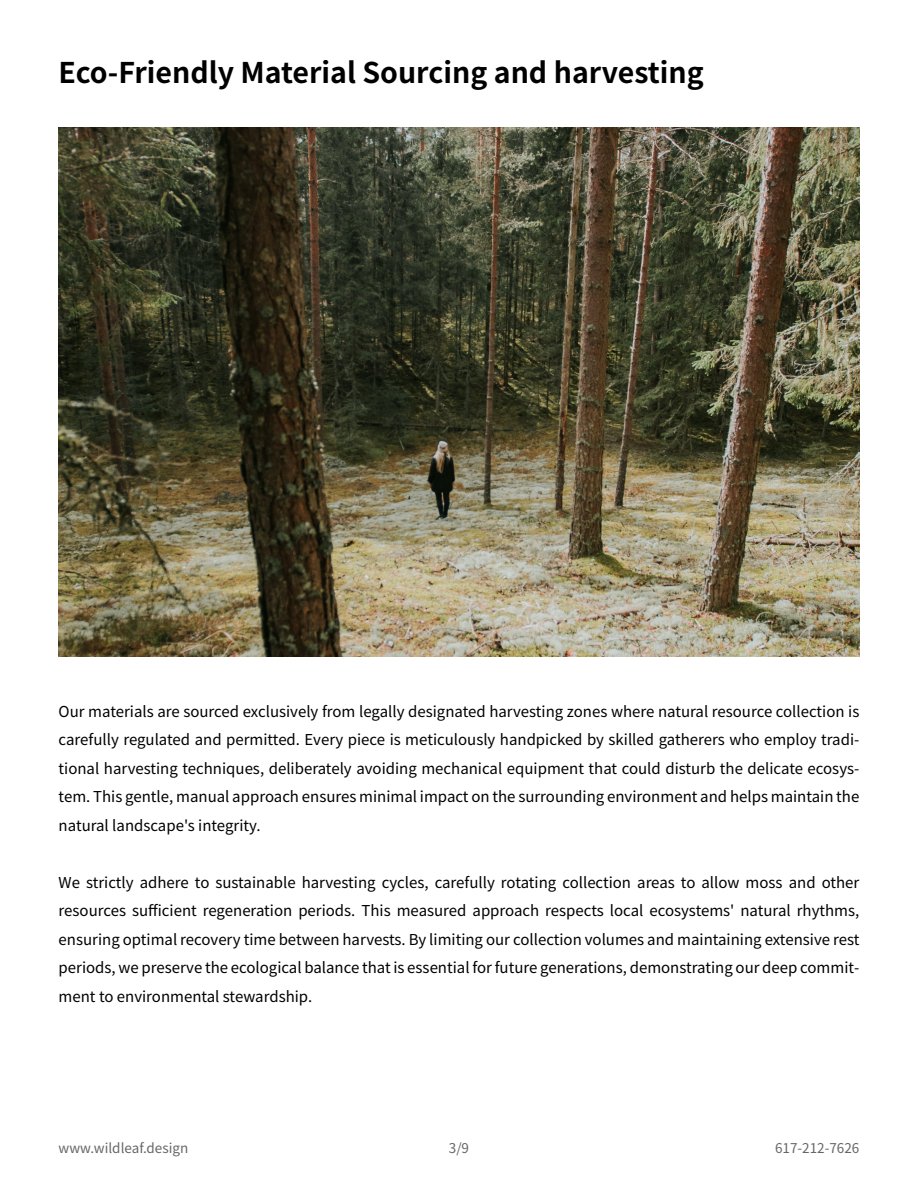
<style>
.page{position:relative;width:918px;height:1188px;background:#fff}
.page>*{position:absolute;margin:0;border:0;box-sizing:border-box;transform-origin:0 0}
.t1{font:700 28.5px "Source Han Sans CN";color:#000}
.t2{font:15px/28.5px "Source Han Sans CN";color:#000;text-align:justify}
.t3{font:13.5px "Source Han Sans CN";color:#666}
</style>
<div class="page">
<img style="left:59px;top:128px;width:800px;height:529px">
<h1 class="t1" style="left:59px;top:56px;width:647px">Eco-Friendly Material Sourcing and harvesting</h1>
<p class="t2" style="left:59px;top:697px;width:802px">Our materials are sourced exclusively from legally designated harvesting zones where natural resource collection is carefully regulated and permitted. Every piece is meticulously handpicked by skilled gatherers who employ tradi&shy;tional harvesting techniques, deliberately avoiding mechanical equipment that could disturb the delicate ecosys&shy;tem. This gentle, manual approach ensures minimal impact on the surrounding environment and helps maintain the natural landscape's integrity.</p>
<p class="t2" style="left:59px;top:868px;width:802px">We strictly adhere to sustainable harvesting cycles, carefully rotating collection areas to allow moss and other resources sufficient regeneration periods. This measured approach respects local ecosystems' natural rhythms, ensuring optimal recovery time between harvests. By limiting our collection volumes and maintaining extensive rest periods, we preserve the ecological balance that is essential for future generations, demonstrating our deep commit&shy;ment to environmental stewardship.</p>
<p class="t3" style="left:59px;top:1140px;width:131px">www.wildleaf.design</p>
<p class="t3" style="left:449px;top:1140px;width:22px">3/9</p>
<p class="t3" style="left:775px;top:1140px;width:86px">617-212-7626</p>
</div>
